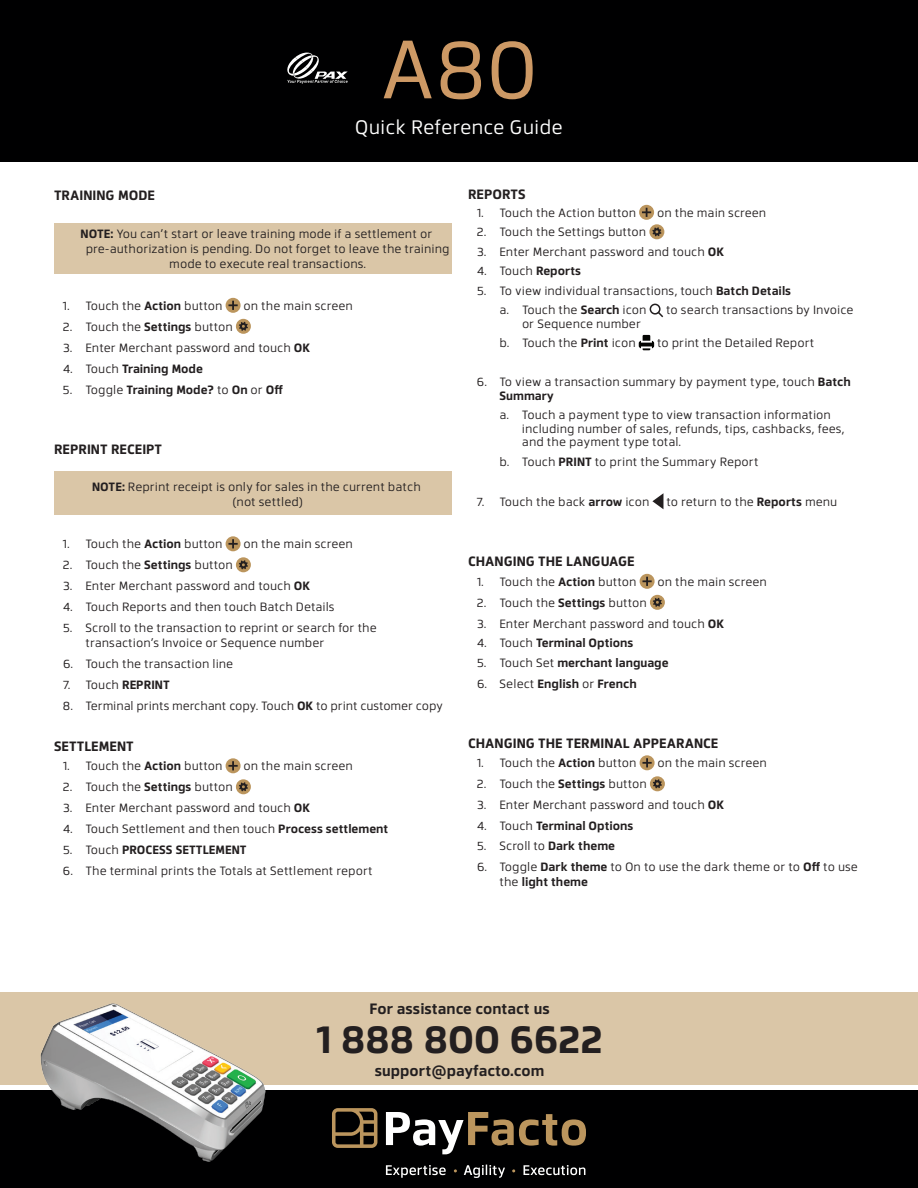
<style>
.page{position:relative;width:918px;height:1188px;background:#fff}
.page>*{position:absolute;margin:0;border:0;box-sizing:border-box;transform-origin:0 0}
.t1{font:82.5px "Facto";color:#cd9965}
.t2{font:700 39px "Facto";color:#231f20}
.t3{font:19.5px "Facto";color:#fff}
.t4{font:700 15px "Facto";color:#231f20}
.t5{font:700 13.5px "Facto";color:#231f20}
.t6{font:12px/15px "Facto";color:#231f20}
.t7{font:700 12px "Facto";color:#231f20}
.s1{font-weight:700}
.s2{font-weight:400}
</style>
<div class="page">
<div style="left:54px;top:471px;width:397px;height:43px;background:#dac6a7"></div>
<div style="left:54px;top:224px;width:397px;height:50px;background:#dac6a7"></div>
<div style="left:0;top:992px;width:918px;height:93px;background:#dac6a7"></div>
<div style="left:0;top:0;width:918px;height:162px;background:#000001"></div>
<div style="left:0;top:1090px;width:918px;height:98px;background:#000001"></div>
<svg style="left:226px;top:298px;width:15px;height:15px"></svg>
<svg style="left:228px;top:301px;width:10px;height:9px"></svg>
<div style="left:236px;top:319px;width:15px;height:15px;background:#bb955d;border-radius:50%"></div>
<svg style="left:239px;top:322px;width:9px;height:9px"></svg>
<svg style="left:226px;top:536px;width:15px;height:15px"></svg>
<svg style="left:228px;top:539px;width:10px;height:9px"></svg>
<div style="left:236px;top:557px;width:15px;height:15px;background:#bb955d;border-radius:50%"></div>
<svg style="left:239px;top:560px;width:9px;height:9px"></svg>
<svg style="left:226px;top:758px;width:15px;height:15px"></svg>
<svg style="left:228px;top:761px;width:10px;height:9px"></svg>
<div style="left:236px;top:779px;width:15px;height:15px;background:#bb955d;border-radius:50%"></div>
<svg style="left:239px;top:782px;width:9px;height:9px"></svg>
<svg style="left:639px;top:205px;width:15px;height:15px"></svg>
<svg style="left:642px;top:208px;width:9px;height:9px"></svg>
<svg style="left:649px;top:224px;width:15px;height:15px"></svg>
<svg style="left:652px;top:227px;width:9px;height:9px"></svg>
<div style="left:650px;top:304px;width:11px;height:11px;border:2px solid #231f20;border-radius:50%"></div>
<svg style="left:656px;top:310px;width:8px;height:8px"></svg>
<svg style="left:639px;top:335px;width:15px;height:15px"></svg>
<svg style="left:652px;top:493px;width:11px;height:16px"></svg>
<svg style="left:640px;top:574px;width:15px;height:15px"></svg>
<svg style="left:642px;top:577px;width:10px;height:9px"></svg>
<div style="left:650px;top:595px;width:15px;height:15px;background:#bb955d;border-radius:50%"></div>
<svg style="left:653px;top:598px;width:9px;height:9px"></svg>
<svg style="left:640px;top:755px;width:15px;height:15px"></svg>
<svg style="left:642px;top:758px;width:10px;height:9px"></svg>
<div style="left:650px;top:776px;width:15px;height:15px;background:#bb955d;border-radius:50%"></div>
<svg style="left:653px;top:779px;width:9px;height:9px"></svg>
<svg style="left:287px;top:53px;width:61px;height:31px"></svg>
<svg style="left:386px;top:1112px;width:200px;height:42px"></svg>
<svg style="left:332px;top:1108px;width:45px;height:40px"></svg>
<svg style="left:386px;top:1165px;width:60px;height:13px"></svg>
<svg style="left:464px;top:1165px;width:41px;height:13px"></svg>
<svg style="left:524px;top:1165px;width:61px;height:10px"></svg>
<svg style="left:512px;top:1169px;width:3px;height:4px"></svg>
<img style="left:40px;top:1003px;width:226px;height:159px">
<h1 class="t1" style="left:380px;top:9px;width:159px">A80</h1>
<h3 class="t3" style="left:355px;top:113px;width:210px">Quick Reference Guide</h3>
<p class="t5" style="left:54px;top:185px;width:102px">TRAINING MODE</p>
<p class="t6" style="left:81px;top:225px;width:353px"><span class="s1">NOTE:</span> You can’t start or leave training mode if a settlement or</p>
<p class="t6" style="left:86px;top:240px;width:365px">pre-authorization is pending. Do not forget to leave the training</p>
<p class="t6" style="left:169px;top:255px;width:198px">mode to execute real transactions.</p>
<p class="t6" style="left:63px;top:297px;width:161px">1. Touch the <span class="s1">Action</span> button</p>
<p class="t6" style="left:244px;top:297px;width:111px">on the main screen</p>
<p class="t6" style="left:63px;top:318px;width:171px">2. Touch the <span class="s1">Settings</span> button</p>
<p class="t6" style="left:63px;top:339px;width:249px">3. Enter Merchant password and touch <span class="s1">OK</span></p>
<p class="t7" style="left:63px;top:360px;width:141px"><span class="s2">4. Touch</span> Training Mode</p>
<p class="t7" style="left:63px;top:381px;width:222px"><span class="s2">5. Toggle</span> Training Mode? <span class="s2">to</span> On <span class="s2">or</span> Off</p>
<p class="t5" style="left:54px;top:439px;width:110px">REPRINT RECEIPT</p>
<p class="t6" style="left:232px;top:479px;width:190px;text-indent:-140px"><span class="s1">NOTE:</span> Reprint receipt is only for sales in the current batch (not settled)</p>
<p class="t6" style="left:63px;top:536px;width:161px">1. Touch the <span class="s1">Action</span> button</p>
<p class="t6" style="left:244px;top:536px;width:111px">on the main screen</p>
<p class="t6" style="left:63px;top:557px;width:171px">2. Touch the <span class="s1">Settings</span> button</p>
<p class="t6" style="left:63px;top:578px;width:249px">3. Enter Merchant password and touch <span class="s1">OK</span></p>
<p class="t6" style="left:63px;top:599px;width:273px">4. Touch Reports and then touch Batch Details</p>
<p class="t6" style="left:86px;top:620px;width:293px;text-indent:-22px">5. Scroll to the transaction to reprint or search for the transaction’s Invoice or Sequence number</p>
<p class="t6" style="left:63px;top:656px;width:172px">6. Touch the transaction line</p>
<p class="t6" style="left:63px;top:677px;width:108px">7. Touch <span class="s1">REPRINT</span></p>
<p class="t6" style="left:63px;top:698px;width:382px">8. Terminal prints merchant copy. Touch <span class="s1">OK</span> to print customer copy</p>
<p class="t5" style="left:54px;top:736px;width:81px">SETTLEMENT</p>
<p class="t6" style="left:63px;top:758px;width:161px">1. Touch the <span class="s1">Action</span> button</p>
<p class="t6" style="left:244px;top:758px;width:111px">on the main screen</p>
<p class="t6" style="left:63px;top:779px;width:171px">2. Touch the <span class="s1">Settings</span> button</p>
<p class="t6" style="left:63px;top:800px;width:249px">3. Enter Merchant password and touch <span class="s1">OK</span></p>
<p class="t6" style="left:63px;top:821px;width:327px">4. Touch Settlement and then touch <span class="s1">Process settlement</span></p>
<p class="t7" style="left:63px;top:841px;width:185px"><span class="s2">5. Touch</span> PROCESS SETTLEMENT</p>
<p class="t6" style="left:63px;top:863px;width:311px">6. The terminal prints the Totals at Settlement report</p>
<p class="t5" style="left:468px;top:184px;width:59px">REPORTS</p>
<p class="t6" style="left:477px;top:204px;width:161px">1. Touch the Action button</p>
<p class="t6" style="left:657px;top:204px;width:111px">on the main screen</p>
<p class="t6" style="left:477px;top:224px;width:171px">2. Touch the Settings button</p>
<p class="t6" style="left:477px;top:243px;width:249px">3. Enter Merchant password and touch <span class="s1">OK</span></p>
<p class="t6" style="left:477px;top:263px;width:106px">4. Touch <span class="s1">Reports</span></p>
<p class="t6" style="left:500px;top:280px;width:293px;line-height:19.5px;text-indent:-22px">5. To view individual transactions, touch <span class="s1">Batch Details </span>a. Touch the <span class="s1">Search</span> icon</p>
<p class="t6" style="left:666px;top:302px;width:189px">to search transactions by Invoice</p>
<p class="t6" style="left:500px;top:313px;width:143px;line-height:19.5px;text-indent:22px">or Sequence number b. Touch the <span class="s1">Print</span> icon</p>
<p class="t6" style="left:657px;top:335px;width:159px">to print the Detailed Report</p>
<p class="t6" style="left:499px;top:375px;width:353px;line-height:13.5px;text-indent:-22px">6. To view a transaction summary by payment type, touch <span class="s1">Batch<br>Summary</span></p>
<p class="t6" style="left:522px;top:408px;width:324px;line-height:13.5px;text-indent:-22px">a. Touch a payment type to view transaction information including number of sales, refunds, tips, cashbacks, fees, and the payment type total.</p>
<p class="t6" style="left:499px;top:453px;width:261px">b. Touch <span class="s1">PRINT</span> to print the Summary Report</p>
<p class="t6" style="left:477px;top:494px;width:174px">7. Touch the back <span class="s1">arrow</span> icon</p>
<p class="t6" style="left:666px;top:494px;width:172px">to return to the <span class="s1">Reports</span> menu</p>
<p class="t5" style="left:468px;top:551px;width:168px">CHANGING THE LANGUAGE</p>
<p class="t6" style="left:477px;top:573px;width:161px">1. Touch the <span class="s1">Action</span> button</p>
<p class="t6" style="left:658px;top:573px;width:111px">on the main screen</p>
<p class="t6" style="left:477px;top:594px;width:171px">2. Touch the <span class="s1">Settings</span> button</p>
<p class="t6" style="left:477px;top:615px;width:249px">3. Enter Merchant password and touch <span class="s1">OK</span></p>
<p class="t7" style="left:477px;top:634px;width:158px"><span class="s2">4. Touch</span> Terminal Options</p>
<p class="t7" style="left:477px;top:654px;width:193px"><span class="s2">5. Touch Set</span> merchant language</p>
<p class="t7" style="left:477px;top:675px;width:161px"><span class="s2">6. Select</span> English <span class="s2">or</span> French</p>
<p class="t5" style="left:468px;top:733px;width:252px">CHANGING THE TERMINAL APPEARANCE</p>
<p class="t6" style="left:477px;top:755px;width:161px">1. Touch the <span class="s1">Action</span> button</p>
<p class="t6" style="left:658px;top:755px;width:111px">on the main screen</p>
<p class="t6" style="left:477px;top:776px;width:171px">2. Touch the <span class="s1">Settings</span> button</p>
<p class="t6" style="left:477px;top:797px;width:249px">3. Enter Merchant password and touch <span class="s1">OK</span></p>
<p class="t7" style="left:477px;top:817px;width:158px"><span class="s2">4. Touch</span> Terminal Options</p>
<p class="t6" style="left:477px;top:837px;width:140px">5. Scroll to <span class="s1">Dark theme</span></p>
<p class="t6" style="left:500px;top:858px;width:360px;text-indent:-22px">6. Toggle <span class="s1">Dark theme</span> to On to use the dark theme or to <span class="s1">Off</span> to use the <span class="s1">light theme</span></p>
<p class="t4" style="left:370px;top:998px;width:182px">For assistance contact us</p>
<h2 class="t2" style="left:316px;top:1010px;width:288px">1 888 800 6622</h2>
<p class="t4" style="left:375px;top:1060px;width:171px">support@payfacto.com</p>
</div>
